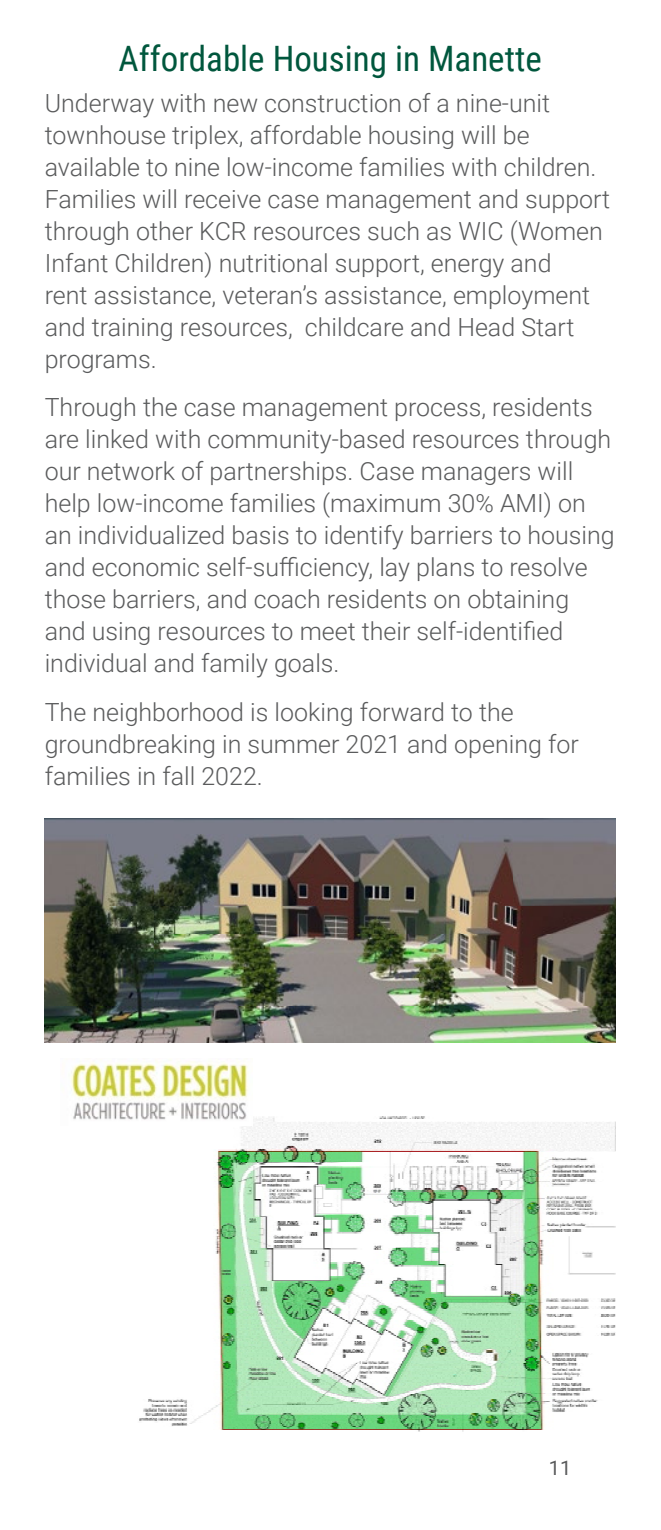
<style>
.page{position:relative;width:661px;height:1530px;background:#fff}
.page>*{position:absolute;margin:0;border:0;box-sizing:border-box;transform-origin:0 0}
.t1{font:35px "Roboto Condensed";color:#00573d}
.t2{font:300 25px/32px "Roboto";color:#5a5b5c}
.t3{font:20px "Roboto";color:#5a5b5c}
</style>
<div class="page">
<img style="left:45px;top:819px;width:570px;height:224px">
<img style="left:139px;top:1116px;width:476px;height:316px">
<img style="left:71px;top:1060px;width:181px;height:66px">
<h1 class="t1" style="left:119px;top:34px;width:424px">Affordable Housing in Manette</h1>
<p class="t2" style="left:45px;top:86px;width:567px">Underway with new construction of a nine-unit townhouse triplex, affordable housing will be available to nine low-income families with children.<br>Families will receive case management and support through other KCR resources such as WIC (Women Infant Children) nutritional support, energy and<br>rent assistance, veteran’s assistance, employment and training resources, childcare and Head Start programs.</p>
<p class="t2" style="left:45px;top:391px;width:571px">Through the case management process, residents are linked with community-based resources through our network of partnerships. Case managers will help low-income families (maximum 30% AMI) on an individualized basis to identify barriers to housing and economic self-sufficiency, lay plans to resolve those barriers, and coach residents on obtaining and using resources to meet their self-identified individual and family goals.</p>
<p class="t2" style="left:45px;top:695px;width:535px">The neighborhood is looking forward to the groundbreaking in summer 2021 and opening for families in fall 2022.</p>
<p class="t3" style="left:549px;top:1454px;width:24px">11</p>
</div>
